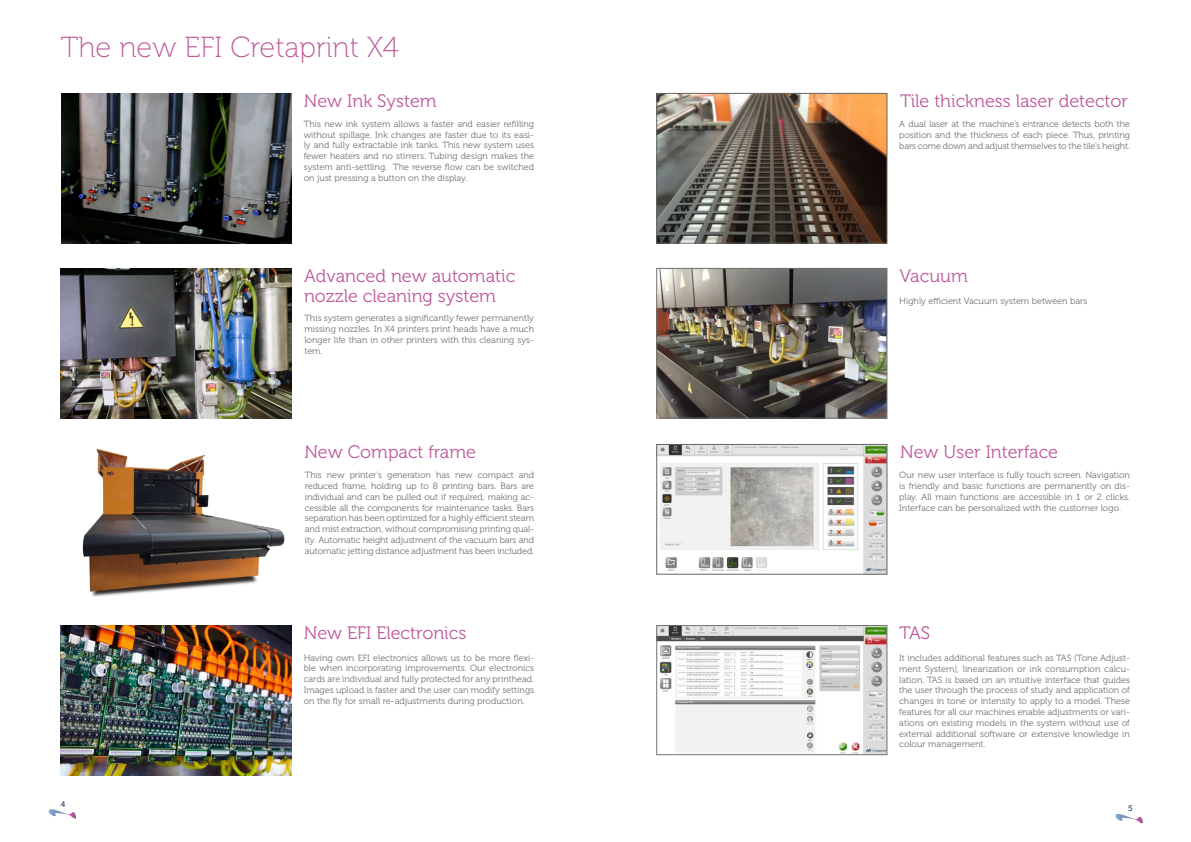
<style>
.page{position:relative;width:1191px;height:842px;background:#fff}
.page>*{position:absolute;margin:0;border:0;box-sizing:border-box;transform-origin:0 0}
.t1{font:29px "Museo 100";color:#bd5a9a}
.t2{font:18px/20px "Museo 300";color:#bd5a9a}
.t3{font:9px/10.8px "Museo 300";color:#707172;text-align:justify}
.t4{font:8px "Museo 500";color:#1d3c6b}
</style>
<div class="page">
<svg style="left:1115px;top:814px;width:28px;height:10px"></svg>
<svg style="left:48px;top:809px;width:29px;height:10px"></svg>
<img style="left:82px;top:448px;width:202px;height:149px">
<img style="left:61px;top:94px;width:231px;height:150px">
<img style="left:61px;top:268px;width:231px;height:150px">
<img style="left:658px;top:446px;width:227px;height:126px">
<div style="left:656px;top:444px;width:231px;height:130px;border:1px solid #646567"></div>
<img style="left:658px;top:270px;width:227px;height:146px">
<div style="left:656px;top:268px;width:231px;height:150px;border:1px solid #707172"></div>
<img style="left:658px;top:627px;width:227px;height:126px">
<div style="left:656px;top:625px;width:231px;height:130px;border:1px solid #707172"></div>
<img style="left:658px;top:95px;width:227px;height:146px">
<div style="left:656px;top:93px;width:231px;height:150px;border:1px solid #646567"></div>
<img style="left:61px;top:625px;width:231px;height:150px">
<h1 class="t1" style="left:61px;top:32px;width:339px">The new EFI Cretaprint X4</h1>
<h2 class="t2" style="left:304px;top:91px;width:134px">New Ink System</h2>
<h2 class="t2" style="left:900px;top:91px;width:229px">Tile thickness laser detector</h2>
<p class="t3" style="left:304px;top:118px;width:232px">This new ink system allows a faster and easier refilling without spillage. Ink changes are faster due to its easi&shy;ly and fully extractable ink tanks. This new system uses fewer heaters and no stirrers. Tubing design makes the system anti-settling. The reverse flow can be switched on just pressing a button on the display.</p>
<p class="t3" style="left:899px;top:119px;width:232px">A dual laser at the machine’s entrance detects both the position and the thickness of each piece. Thus, printing bars come down and adjust themselves to the tile’s height.</p>
<h2 class="t2" style="left:304px;top:266px;width:213px">Advanced new automatic nozzle cleaning system</h2>
<h2 class="t2" style="left:899px;top:266px;width:70px">Vacuum</h2>
<p class="t3" style="left:899px;top:296px;width:190px">Highly efficient Vacuum system between bars</p>
<p class="t3" style="left:304px;top:313px;width:231px">This system generates a significantly fewer permanently missing nozzles. In X4 printers print heads have a much longer life than in other printers with this cleaning sys&shy;tem.</p>
<h2 class="t2" style="left:304px;top:442px;width:173px">New Compact frame</h2>
<h2 class="t2" style="left:900px;top:442px;width:159px">New User Interface</h2>
<p class="t3" style="left:305px;top:470px;width:231px">This new printer’s generation has new compact and reduced frame, holding up to 8 printing bars. Bars are individual and can be pulled out if required, making ac&shy;cessible all the components for maintenance tasks. Bars separation has been optimized for a highly efficient steam and mist extraction, without compromising printing qual&shy;ity. Automatic height adjustment of the vacuum bars and automatic jetting distance adjustment has been included.</p>
<p class="t3" style="left:899px;top:470px;width:232px">Our new user interface is fully touch screen. Navigation is friendly and basic functions are permanently on dis&shy;play. All main functions are accessible in 1 or 2 clicks.<br>Interface can be personalized with the customer logo.</p>
<h2 class="t2" style="left:304px;top:623px;width:164px">New EFI Electronics</h2>
<h2 class="t2" style="left:899px;top:623px;width:32px">TAS</h2>
<p class="t3" style="left:304px;top:652px;width:232px">Having own EFI electronics allows us to be more flexi&shy;ble when incorporating improvements. Our electronics cards are individual and fully protected for any printhead.<br>Images upload is faster and the user can modify settings on the fly for small re-adjustments during production.</p>
<p class="t3" style="left:899px;top:653px;width:232px">It includes additional features such as TAS (Tone Adjust&shy;ment System), linearization or ink consumption calcu&shy;lation. TAS is based on an intuitive interface that guides the user through the process of study and application of changes in tone or intensity to apply to a model. These features for all our machines enable adjustments or vari&shy;ations on existing models in the system without use of external additional software or extensive knowledge in colour management.</p>
<p class="t4" style="left:61px;top:799px;width:6px">4</p>
<p class="t4" style="left:1128px;top:804px;width:6px">5</p>
</div>
